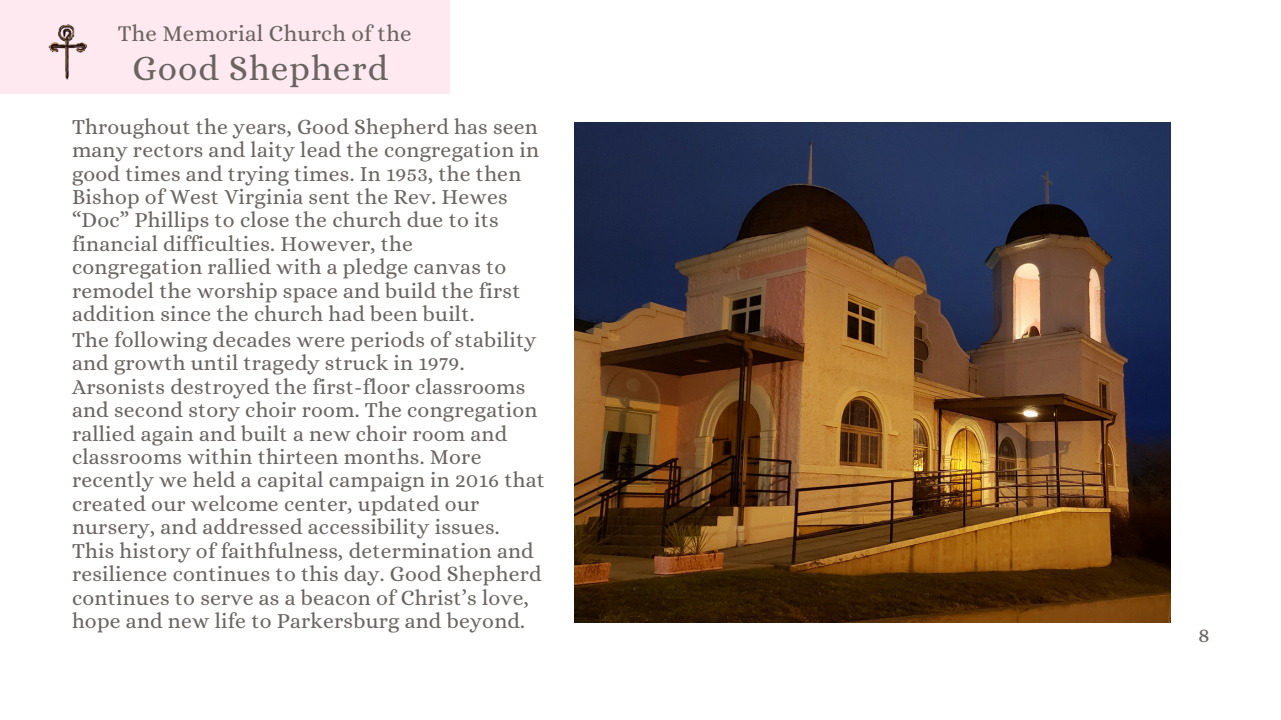
<style>
.page{position:relative;width:1281px;height:720px;background:#fff}
.page>*{position:absolute;margin:0;border:0;box-sizing:border-box;transform-origin:0 0}
.t1{font:35.25px "Alice";letter-spacing:.03em;color:#6a6562}
.t2{font:22.88px "Alice";letter-spacing:.01em;color:#6a6562}
.t3{font:22.75px "Alice";color:#6a6562}
.t4{font:21.62px/23.5px "Alice";letter-spacing:.01em;color:#6a6562}
</style>
<div class="page">
<img style="left:575px;top:122px;width:595px;height:500px">
<div style="left:0;top:0;width:450px;height:94px;background:#ffe9f1"></div>
<img style="left:48px;top:24px;width:40px;height:56px">
<p class="t2" style="left:118px;top:20px;width:295px">The Memorial Church of the</p>
<p class="t1" style="left:132px;top:48px;width:257px">Good Shepherd</p>
<p class="t4" style="left:72px;top:115px;width:468px">Throughout the years, Good Shepherd has seen many rectors and laity lead the congregation in good times and trying times. In 1953, the then Bishop of West Virginia sent the Rev. Hewes “Doc” Phillips to close the church due to its financial difficulties. However, the congregation rallied with a pledge canvas to remodel the worship space and build the first addition since the church had been built.</p>
<p class="t4" style="left:72px;top:328px;width:474px">The following decades were periods of stability and growth until tragedy struck in 1979.<br>Arsonists destroyed the first-floor classrooms and second story choir room. The congregation rallied again and built a new choir room and classrooms within thirteen months. More recently we held a capital campaign in 2016 that created our welcome center, updated our nursery, and addressed accessibility issues.<br>This history of faithfulness, determination and resilience continues to this day. Good Shepherd continues to serve as a beacon of Christ’s love, hope and new life to Parkersburg and beyond.</p>
<h1 class="t3" style="left:1198px;top:621px;width:13px">8</h1>
</div>
